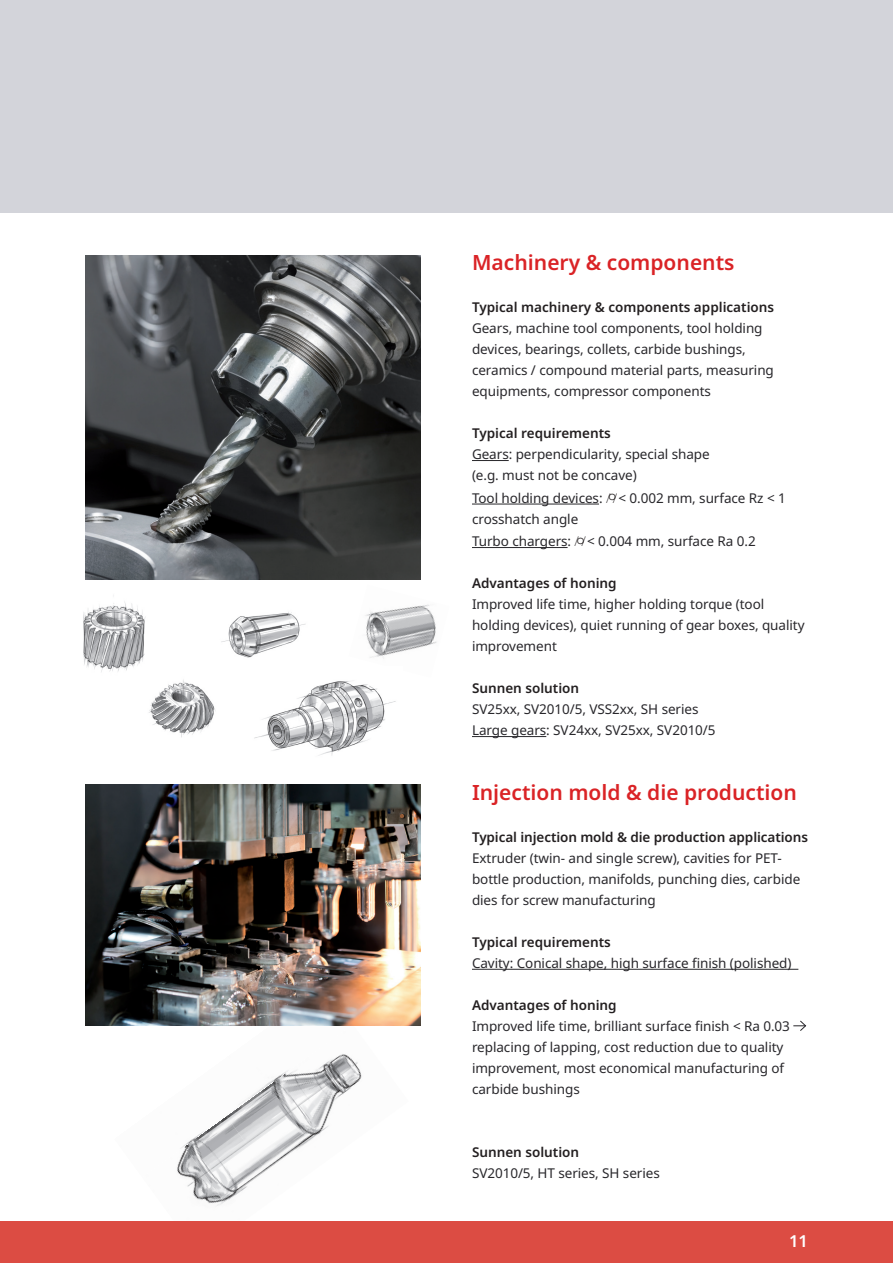
<style>
.page{position:relative;width:893px;height:1263px;background:#fff}
.page>*{position:absolute;margin:0;border:0;box-sizing:border-box;transform-origin:0 0}
.t1{font:600 21px "Noto Sans";color:#da2326}
.t2{font:600 16.5px "Noto Sans";color:#fff}
.t3{font:13.5px/21px "Noto Sans";letter-spacing:-.005em;color:#28272b}
.t4{font:600 13.5px "Noto Sans";color:#231f20}
.s1{font-weight:200;color:#231f20}
.s2{font-weight:200;font-size:22.5px;color:#231f20}
</style>
<div class="page">
<img style="left:269px;top:1055px;width:93px;height:74px">
<img style="left:269px;top:1085px;width:56px;height:74px">
<img style="left:227px;top:1082px;width:42px;height:34px">
<img style="left:184px;top:1116px;width:98px;height:76px">
<img style="left:184px;top:1147px;width:56px;height:59px">
<img style="left:177px;top:1145px;width:7px;height:31px">
<img style="left:85px;top:785px;width:336px;height:241px">
<img style="left:85px;top:255px;width:336px;height:324px">
<img style="left:83px;top:595px;width:63px;height:77px">
<img style="left:221px;top:612px;width:85px;height:46px">
<img style="left:365px;top:604px;width:72px;height:55px">
<img style="left:149px;top:680px;width:67px;height:58px">
<img style="left:254px;top:681px;width:142px;height:75px">
<div style="left:0;top:0;width:893px;height:213px;background:#d3d4da"></div>
<hr style="left:472px;top:460px;width:37px;height:1px;background:#28272b">
<hr style="left:472px;top:504px;width:127px;height:1px;background:#28272b">
<hr style="left:472px;top:547px;width:96px;height:1px;background:#28272b">
<hr style="left:472px;top:736px;width:74px;height:1px;background:#28272b">
<hr style="left:472px;top:969px;width:326px;height:1px;background:#28272b">
<svg style="left:793px;top:1020px;width:14px;height:11px"></svg>
<div style="left:0;top:1221px;width:893px;height:42px;background:#dc4c43"></div>
<h1 class="t1" style="left:472px;top:248px;width:264px">Machinery &amp; components</h1>
<p class="t4" style="left:472px;top:298px;width:304px">Typical machinery &amp; components applications</p>
<p class="t3" style="left:472px;top:318px;width:303px">Gears, machine tool components, tool holding devices, bearings, collets, carbide bushings, ceramics / compound material parts, measuring equipments, compressor components</p>
<p class="t4" style="left:472px;top:424px;width:140px">Typical requirements</p>
<p class="t3" style="left:472px;top:444px;width:239px">Gears: perpendicularity, special shape (e.g. must not be concave)</p>
<p class="t3" style="left:472px;top:488px;width:315px">Tool holding devices: <span class="s1">/</span><span class="s2">°</span><span class="s1">/</span> &lt; 0.002 mm, surface Rz &lt; 1 crosshatch angle</p>
<p class="t3" style="left:472px;top:531px;width:285px">Turbo chargers: <span class="s1">/</span><span class="s2">°</span><span class="s1">/</span> &lt; 0.004 mm, surface Ra 0.2</p>
<p class="t4" style="left:472px;top:574px;width:146px">Advantages of honing</p>
<p class="t3" style="left:472px;top:594px;width:334px">Improved life time, higher holding torque (tool holding devices), quiet running of gear boxes, quality improvement</p>
<p class="t4" style="left:472px;top:679px;width:109px">Sunnen solution</p>
<p class="t3" style="left:472px;top:699px;width:245px">SV25xx, SV2010/5, VSS2xx, SH series<br>Large gears: SV24xx, SV25xx, SV2010/5</p>
<h1 class="t1" style="left:472px;top:777px;width:326px">Injection mold &amp; die production</h1>
<p class="t4" style="left:472px;top:827px;width:337px">Typical injection mold &amp; die production applications</p>
<p class="t3" style="left:472px;top:848px;width:330px">Extruder (twin- and single screw), cavities for PET&shy;bottle production, manifolds, punching dies, carbide dies for screw manufacturing</p>
<p class="t4" style="left:472px;top:932px;width:140px">Typical requirements</p>
<p class="t3" style="left:472px;top:953px;width:321px">Cavity: Conical shape, high surface finish (polished)</p>
<p class="t4" style="left:472px;top:995px;width:146px">Advantages of honing</p>
<p class="t3" style="left:472px;top:1016px;width:319px">Improved life time, brilliant surface finish &lt; Ra 0.03 replacing of lapping, cost reduction due to quality improvement, most economical manufacturing of carbide bushings</p>
<p class="t4" style="left:472px;top:1142px;width:109px">Sunnen solution</p>
<p class="t3" style="left:472px;top:1163px;width:189px">SV2010/5, HT series, SH series</p>
<p class="t2" style="left:789px;top:1229px;width:20px">11</p>
</div>
